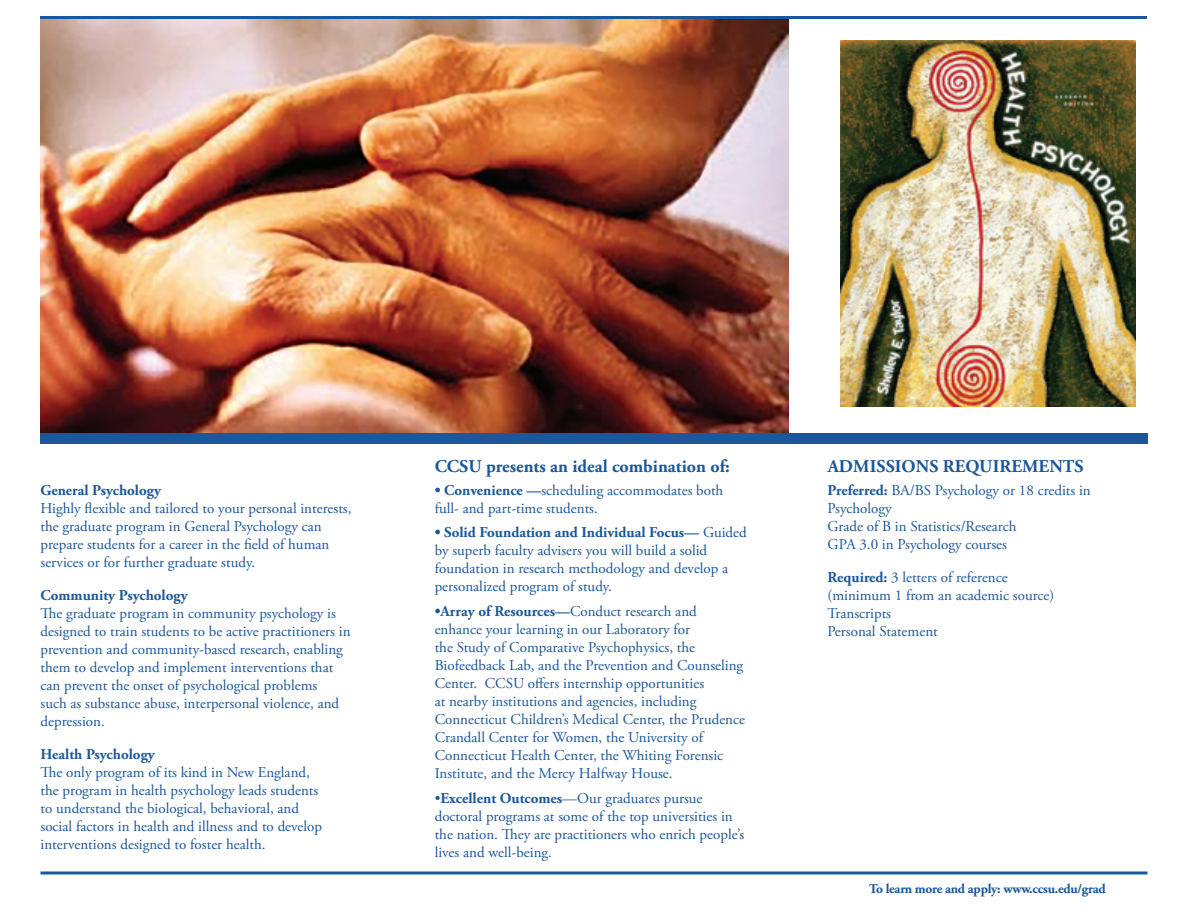
<style>
.page{position:relative;width:1188px;height:918px;background:#fff}
.page>*{position:absolute;margin:0;border:0;box-sizing:border-box;transform-origin:0 0}
.t1{font:700 18px "Adobe Garamond Pro";color:#1b5799}
.t2{font:15px/18px "Adobe Garamond Pro";color:#1b5799}
.t3{font:700 15px "Adobe Garamond Pro";color:#1b5799}
.t4{font:700 13.5px "Adobe Garamond Pro";letter-spacing:-.02em;color:#1b5799}
.s1{font-weight:700}
</style>
<div class="page">
<img style="left:841px;top:40px;width:295px;height:366px">
<hr style="left:40px;top:872px;width:1108px;height:2px;background:#1b5799">
<img style="left:41px;top:19px;width:747px;height:414px">
<div style="left:40px;top:433px;width:748px;height:11px;background:#1b5799"></div>
<div style="left:788px;top:433px;width:360px;height:11px;background:#1b5799"></div>
<hr style="left:40px;top:16px;width:1108px;height:3px;background:#1b5799">
<p class="t3" style="left:40px;top:481px;width:122px">General Psychology</p>
<p class="t2" style="left:40px;top:499px;width:313px">Highly flexible and tailored to your personal interests, the graduate program in General Psychology can prepare students for a career in the field of human services or for further graduate study.</p>
<p class="t3" style="left:40px;top:586px;width:149px">Community Psychology</p>
<p class="t2" style="left:40px;top:604px;width:312px">The graduate program in community psychology is designed to train students to be active practitioners in prevention and community-based research, enabling them to develop and implement interventions that can prevent the onset of psychological problems<br>such as substance abuse, interpersonal violence, and depression.</p>
<p class="t3" style="left:40px;top:745px;width:116px">Health Psychology</p>
<p class="t2" style="left:40px;top:763px;width:283px">The only program of its kind in New England, the program in health psychology leads students to understand the biological, behavioral, and social factors in health and illness and to develop interventions designed to foster health.</p>
<p class="t1" style="left:435px;top:456px;width:297px">CCSU presents an ideal combination of:</p>
<p class="t2" style="left:435px;top:481px;width:290px"><span class="s1">• Convenience —</span>scheduling accommodates both full- and part-time students.</p>
<p class="t2" style="left:435px;top:524px;width:314px"><span class="s1">• Solid Foundation and Individual Focus—</span> Guided by superb faculty advisers you will build a solid foundation in research methodology and develop a personalized program of study.</p>
<p class="t2" style="left:435px;top:603px;width:312px"><span class="s1">•Array of Resources—</span>Conduct research and enhance your learning in our Laboratory for<br>the Study of Comparative Psychophysics, the Biofeedback Lab, and the Prevention and Counseling Center. CCSU offers internship opportunities<br>at nearby institutions and agencies, including Connecticut Children’s Medical Center, the Prudence Crandall Center for Women, the University of Connecticut Health Center, the Whiting Forensic Institute, and the Mercy Halfway House.</p>
<p class="t2" style="left:435px;top:790px;width:311px">•<span class="s1">Excellent Outcomes</span>—Our graduates pursue doctoral programs at some of the top universities in the nation. They are practitioners who enrich people’s lives and well-being.</p>
<p class="t1" style="left:828px;top:456px;width:257px">ADMISSIONS REQUIREMENTS</p>
<p class="t2" style="left:828px;top:481px;width:265px"><span class="s1">Preferred:</span> BA/BS Psychology or 18 credits in<br>Psychology<br>Grade of B in Statistics/Research<br>GPA 3.0 in Psychology courses</p>
<p class="t2" style="left:828px;top:568px;width:228px"><span class="s1">Required:</span> 3 letters of reference (minimum 1 from an academic source)<br>Transcripts<br>Personal Statement</p>
<p class="t4" style="left:869px;top:881px;width:238px">To learn more and apply: www.ccsu.edu/grad</p>
</div>
